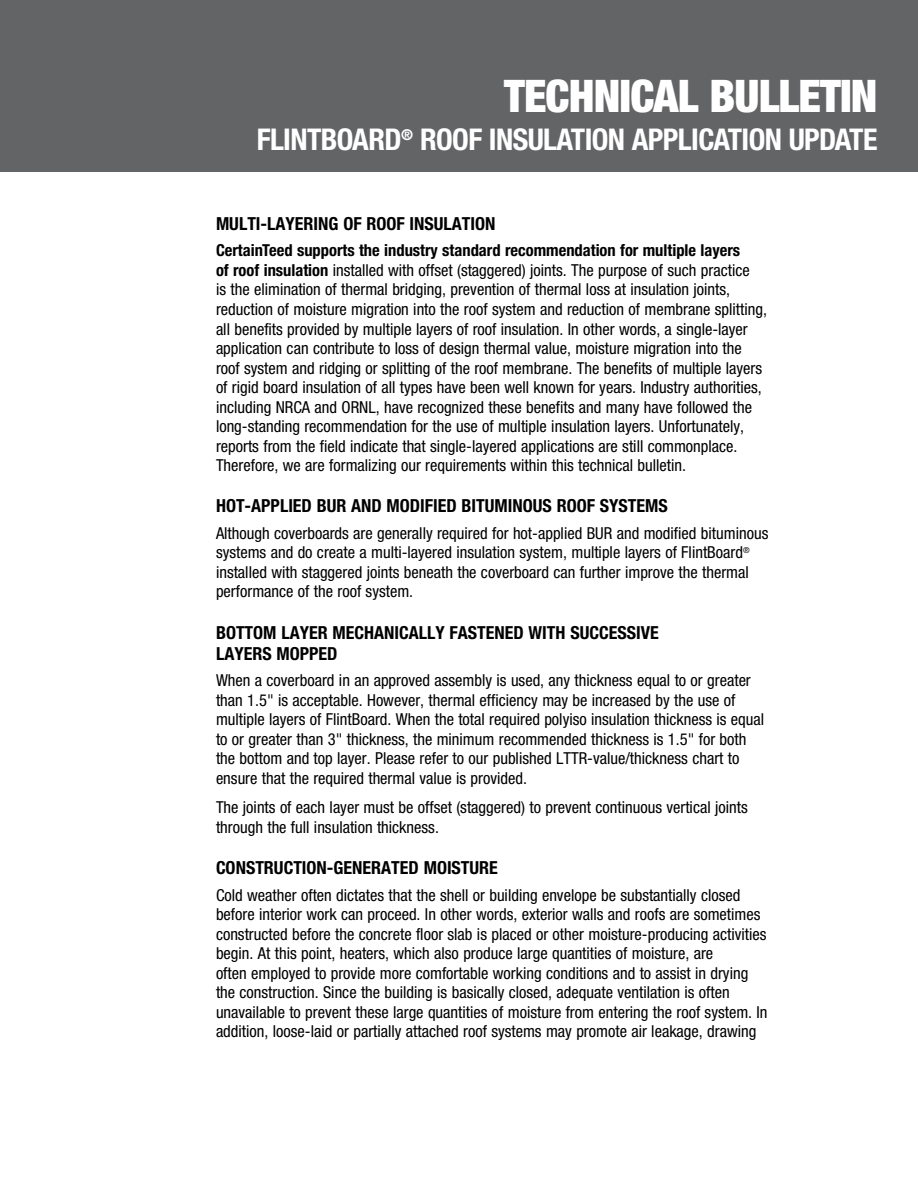
<style>
.page{position:relative;width:918px;height:1188px;background:#fff}
.page>*{position:absolute;margin:0;border:0;box-sizing:border-box;transform-origin:0 0}
.t1{font:900 condensed 45px "Helvetica Neue";letter-spacing:-.02em;color:#fff}
.t2{font:700 condensed 30px "Helvetica Neue";letter-spacing:-.02em;color:#fff}
.t3{font:700 condensed 18px/21px "Helvetica Neue";color:#000}
.t4{font:condensed 16.5px/19.5px "Helvetica Neue";color:#000}
.s1{font-weight:700}
</style>
<div class="page">
<div style="left:0;top:0;width:918px;height:172px;background:#636466"></div>
<h1 class="t1" style="left:504px;top:68px;width:375px">TECHNICAL BULLETIN</h1>
<h2 class="t2" style="left:257px;top:121px;width:622px">FLINTBOARD<sup>®</sup> ROOF INSULATION APPLICATION UPDATE</h2>
<p class="t3" style="left:216px;top:213px;width:281px">MULTI-LAYERING OF ROOF INSULATION</p>
<p class="t4" style="left:216px;top:241px;width:553px"><span class="s1">CertainTeed supports the industry standard recommendation for multiple layers<br>of roof insulation</span> installed with offset (staggered) joints. The purpose of such practice<br>is the elimination of thermal bridging, prevention of thermal loss at insulation joints, reduction of moisture migration into the roof system and reduction of membrane splitting, all benefits provided by multiple layers of roof insulation. In other words, a single-layer application can contribute to loss of design thermal value, moisture migration into the roof system and ridging or splitting of the roof membrane. The benefits of multiple layers of rigid board insulation of all types have been well known for years. Industry authorities, including NRCA and ORNL, have recognized these benefits and many have followed the long-standing recommendation for the use of multiple insulation layers. Unfortunately, reports from the field indicate that single-layered applications are still commonplace.<br>Therefore, we are formalizing our requirements within this technical bulletin.</p>
<p class="t3" style="left:216px;top:495px;width:453px">HOT-APPLIED BUR AND MODIFIED BITUMINOUS ROOF SYSTEMS</p>
<p class="t4" style="left:216px;top:523px;width:554px">Although coverboards are generally required for hot-applied BUR and modified bituminous systems and do create a multi-layered insulation system, multiple layers of FlintBoard<sup>® </sup>installed with staggered joints beneath the coverboard can further improve the thermal performance of the roof system.</p>
<p class="t3" style="left:216px;top:621px;width:444px">BOTTOM LAYER MECHANICALLY FASTENED WITH SUCCESSIVE<br>LAYERS MOPPED</p>
<p class="t4" style="left:216px;top:670px;width:550px">When a coverboard in an approved assembly is used, any thickness equal to or greater than 1.5" is acceptable. However, thermal efficiency may be increased by the use of multiple layers of FlintBoard. When the total required polyiso insulation thickness is equal to or greater than 3" thickness, the minimum recommended thickness is 1.5" for both the bottom and top layer. Please refer to our published LTTR-value/thickness chart to ensure that the required thermal value is provided.</p>
<p class="t4" style="left:216px;top:798px;width:533px">The joints of each layer must be offset (staggered) to prevent continuous vertical joints through the full insulation thickness.</p>
<p class="t3" style="left:216px;top:857px;width:283px">CONSTRUCTION-GENERATED MOISTURE</p>
<p class="t4" style="left:216px;top:885px;width:553px">Cold weather often dictates that the shell or building envelope be substantially closed before interior work can proceed. In other words, exterior walls and roofs are sometimes constructed before the concrete floor slab is placed or other moisture-producing activities begin. At this point, heaters, which also produce large quantities of moisture, are<br>often employed to provide more comfortable working conditions and to assist in drying the construction. Since the building is basically closed, adequate ventilation is often unavailable to prevent these large quantities of moisture from entering the roof system. In addition, loose-laid or partially attached roof systems may promote air leakage, drawing</p>
</div>
